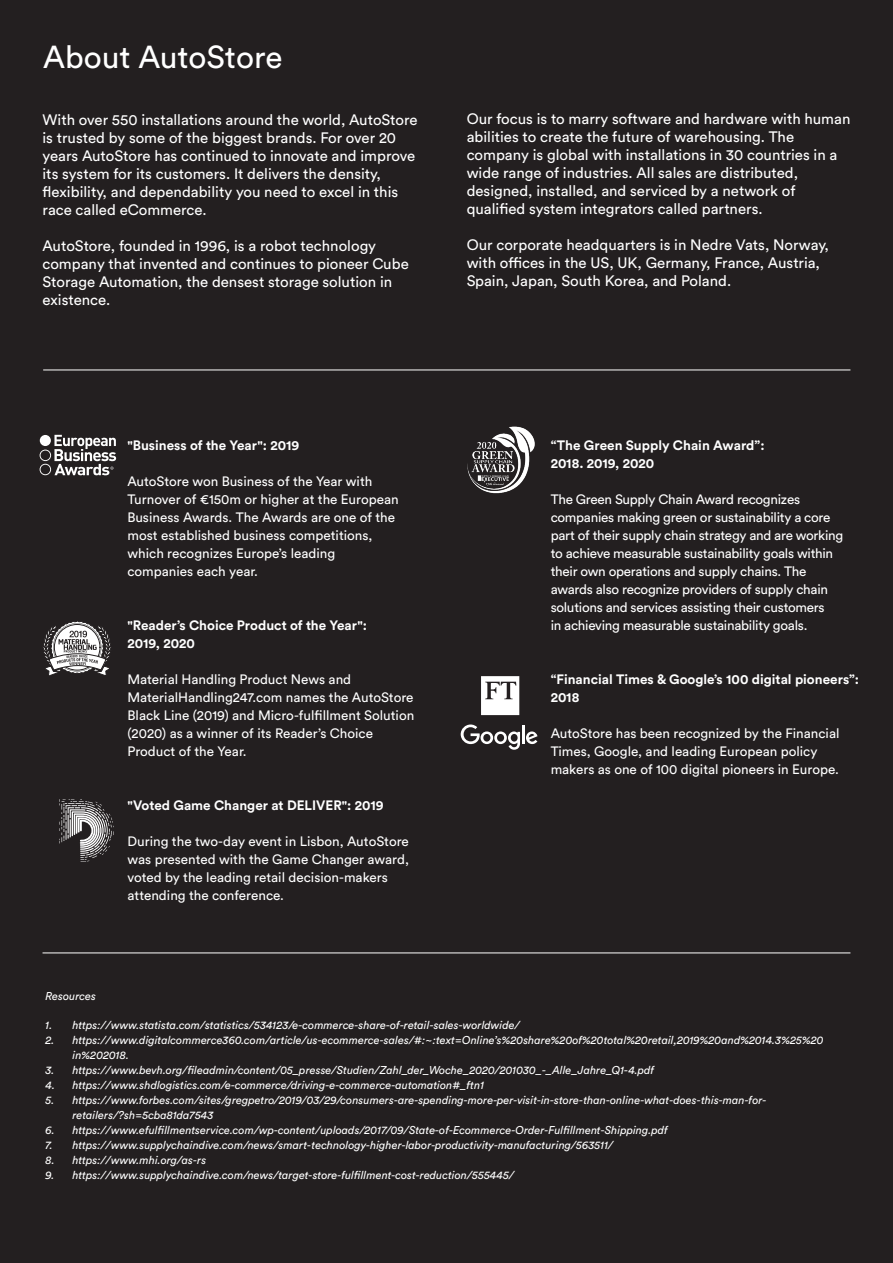
<style>
.page{position:relative;width:893px;height:1263px;background:#231f20}
.page>*{position:absolute;margin:0;border:0;box-sizing:border-box;transform-origin:0 0}
.t1{font:31.5px "Circular Std";letter-spacing:-.005em;color:#fff}
.t2{font:15px/18px "Circular Std";color:#fff}
.t3{font:13.5px/18px "Circular Std";letter-spacing:-.005em;color:#fff}
.t4{font:700 13.5px/18px "Circular Std";color:#fff}
.t5{font:italic 11.25px/15px "Circular Std";color:#fff}
</style>
<div class="page">
<svg style="left:40px;top:435px;width:76px;height:40px"></svg>
<svg style="left:481px;top:676px;width:38px;height:39px"></svg>
<svg style="left:461px;top:724px;width:59px;height:26px"></svg>
<hr style="left:522px;top:725px;width:3px;height:19px;background:#fff">
<svg style="left:526px;top:731px;width:11px;height:13px"></svg>
<svg style="left:43px;top:621px;width:68px;height:55px"></svg>
<svg style="left:61px;top:799px;width:53px;height:63px"></svg>
<img style="left:467px;top:426px;width:68px;height:68px">
<hr style="left:43px;top:370px;width:807px;height:1px;background:#fff">
<hr style="left:43px;top:952px;width:807px;height:1px;background:#fff">
<p class="t1" style="left:43px;top:38px;width:241px">About AutoStore</p>
<p class="t2" style="left:43px;top:110px;width:377px">With over 550 installations around the world, AutoStore is trusted by some of the biggest brands. For over 20 years AutoStore has continued to innovate and improve its system for its customers. It delivers the density, flexibility, and dependability you need to excel in this race called eCommerce.</p>
<p class="t2" style="left:43px;top:236px;width:368px">AutoStore, founded in 1996, is a robot technology company that invented and continues to pioneer Cube Storage Automation, the densest storage solution in existence.</p>
<p class="t2" style="left:467px;top:109px;width:385px">Our focus is to marry software and hardware with human abilities to create the future of warehousing. The company is global with installations in 30 countries in a wide range of industries. All sales are distributed, designed, installed, and serviced by a network of qualified system integrators called partners.</p>
<p class="t2" style="left:467px;top:235px;width:364px">Our corporate headquarters is in Nedre Vats, Norway, with offices in the US, UK, Germany, France, Austria,<br>Spain, Japan, South Korea, and Poland.</p>
<p class="t4" style="left:127px;top:436px;width:173px">"Business of the Year": 2019</p>
<p class="t3" style="left:127px;top:472px;width:273px">AutoStore won Business of the Year with Turnover of €150m or higher at the European Business Awards. The Awards are one of the most established business competitions,</p>
<p class="t3" style="left:127px;top:544px;width:209px">which recognizes Europe’s leading</p>
<p class="t3" style="left:127px;top:562px;width:132px">companies each year.</p>
<p class="t4" style="left:127px;top:616px;width:241px">"Reader’s Choice Product of the Year":</p>
<p class="t4" style="left:127px;top:634px;width:69px">2019, 2020</p>
<p class="t3" style="left:127px;top:670px;width:288px">Material Handling Product News and MaterialHandling247.com names the AutoStore Black Line (2019) and Micro-fulfillment Solution (2020) as a winner of its Reader’s Choice</p>
<p class="t3" style="left:127px;top:742px;width:121px">Product of the Year.</p>
<p class="t4" style="left:127px;top:796px;width:258px">"Voted Game Changer at DELIVER": 2019</p>
<p class="t3" style="left:127px;top:832px;width:283px">During the two-day event in Lisbon, AutoStore was presented with the Game Changer award, voted by the leading retail decision-makers attending the conference.</p>
<p class="t4" style="left:551px;top:436px;width:215px">“The Green Supply Chain Award”:</p>
<p class="t4" style="left:551px;top:454px;width:105px">2018. 2019, 2020</p>
<p class="t3" style="left:551px;top:490px;width:281px">The Green Supply Chain Award recognizes companies making green or sustainability a core</p>
<p class="t3" style="left:551px;top:526px;width:294px">part of their supply chain strategy and are working</p>
<p class="t3" style="left:551px;top:544px;width:284px">to achieve measurable sustainability goals within their own operations and supply chains. The</p>
<p class="t3" style="left:551px;top:580px;width:279px">awards also recognize providers of supply chain solutions and services assisting their customers</p>
<p class="t3" style="left:551px;top:616px;width:258px">in achieving measurable sustainability goals.</p>
<p class="t4" style="left:551px;top:670px;width:310px">“Financial Times &amp; Google’s 100 digital pioneers”:<br>2018</p>
<p class="t3" style="left:551px;top:724px;width:290px">AutoStore has been recognized by the Financial<br>Times, Google, and leading European policy makers as one of 100 digital pioneers in Europe.</p>
<p class="t5" style="left:46px;top:989px;width:52px">Resources</p>
<p class="t5" style="left:46px;top:1017px;width:476px">1. https://www.statista.com/statistics/534123/e-commerce-share-of-retail-sales-worldwide/</p>
<p class="t5" style="left:73px;top:1032px;width:753px;text-indent:-27px">2. https://www.digitalcommerce360.com/article/us-ecommerce-sales/#:~:text=Online’s%20share%20of%20total%20retail,2019%20and%2014.3%25%20 in%202018.</p>
<p class="t5" style="left:46px;top:1062px;width:610px">3. https://www.bevh.org/fileadmin/content/05_presse/Studien/Zahl_der_Woche_2020/201030_-_Alle_Jahre_Q1-4.pdf</p>
<p class="t5" style="left:46px;top:1077px;width:440px">4. https://www.shdlogistics.com/e-commerce/driving-e-commerce-automation#_ftn1</p>
<p class="t5" style="left:73px;top:1092px;width:695px;text-indent:-27px">5. https://www.forbes.com/sites/gregpetro/2019/03/29/consumers-are-spending-more-per-visit-in-store-than-online-what-does-this-man-for&shy;retailers/?sh=5cba81da7543</p>
<p class="t5" style="left:46px;top:1122px;width:624px">6. https://www.efulfillmentservice.com/wp-content/uploads/2017/09/State-of-Ecommerce-Order-Fulfillment-Shipping.pdf</p>
<p class="t5" style="left:46px;top:1137px;width:569px">7. https://www.supplychaindive.com/news/smart-technology-higher-labor-productivity-manufacturing/563511/</p>
<p class="t5" style="left:46px;top:1152px;width:162px">8. https://www.mhi.org/as-rs</p>
<p class="t5" style="left:46px;top:1167px;width:470px">9. https://www.supplychaindive.com/news/target-store-fulfillment-cost-reduction/555445/</p>
</div>
